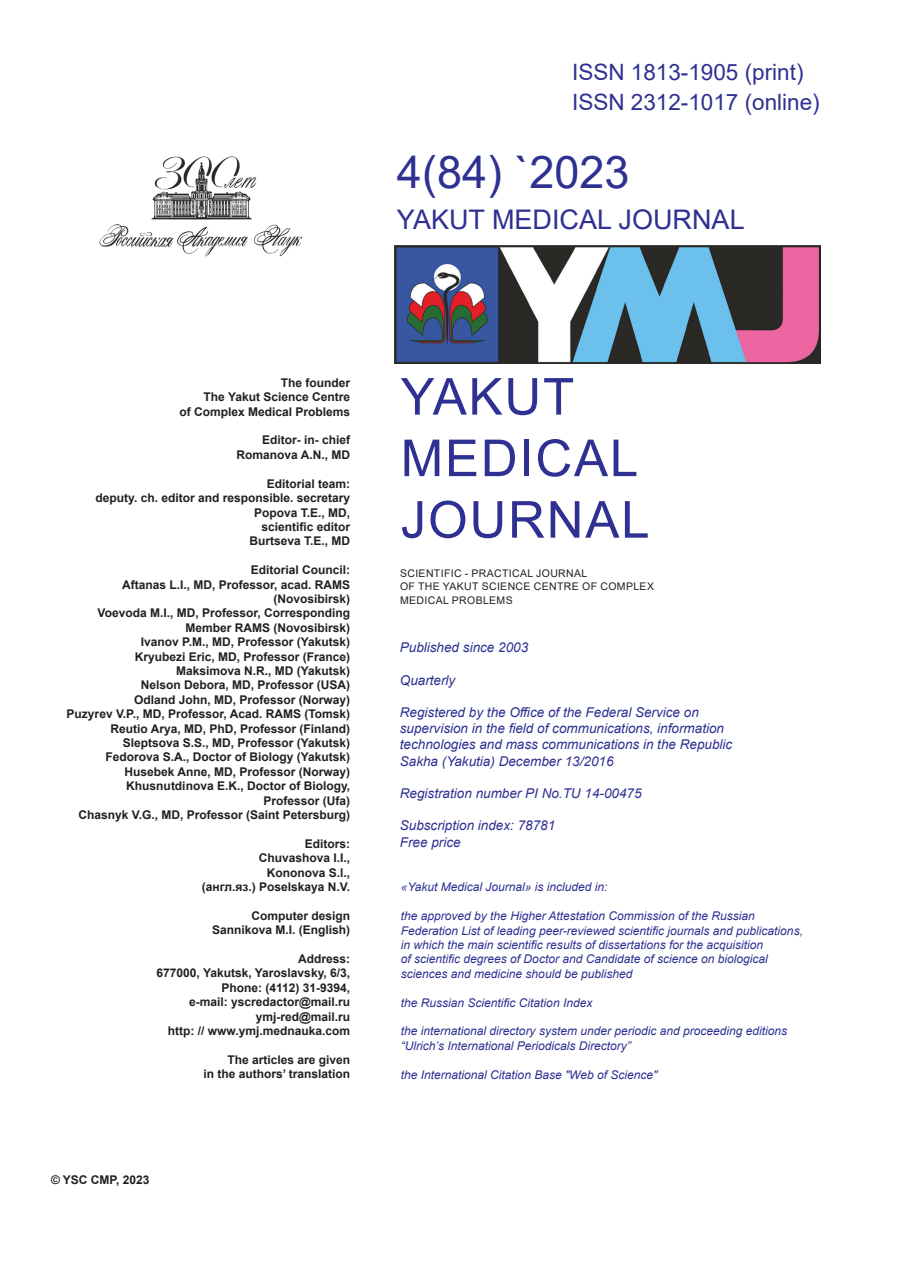
<style>
.page{position:relative;width:906px;height:1276px;background:#fff}
.page>*{position:absolute;margin:0;border:0;box-sizing:border-box;transform-origin:0 0}
.t1{font:51px/61.5px "Arial";letter-spacing:.035em;color:#2e3092}
.t2{font:45px "Arial";color:#2e3092}
.t3{font:27px "Arial";color:#2e3092}
.t4{font:22.5px "Arial";color:#2e3092}
.t5{font:italic 13.5px/16.2px "Arial";color:#2e3092}
.t6{font:700 12px/14.4px "Arial";color:#231f20;text-align:right}
.t7{font:italic 12px/14.4px "Arial";color:#2e3092}
.t8{font:10.5px/13.5px "Arial";letter-spacing:.035em;color:#231f20}
</style>
<div class="page">
<img style="left:395px;top:245px;width:426px;height:119px">
<img style="left:99px;top:156px;width:204px;height:101px">
<h3 class="t4" style="left:572px;top:57px;width:233px">ISSN 1813-1905 (print)</h3>
<h3 class="t4" style="left:572px;top:87px;width:249px">ISSN 2312-1017 (online)</h3>
<h2 class="t2" style="left:397px;top:142px;width:234px">4(84) `2023</h2>
<h3 class="t3" style="left:397px;top:201px;width:349px">YAKUT MEDICAL JOURNAL</h3>
<p class="t6" style="left:179px;top:375px;width:172px">The founder<br>The Yakut Science Centre<br>of Complex Medical Problems</p>
<p class="t6" style="left:237px;top:433px;width:115px">Editor- in- chief<br>Romanova A.N., MD</p>
<p class="t6" style="left:96px;top:476px;width:256px">Editorial team:<br>deputy. ch. editor and responsible. secretary<br>Popova T.E., MD,<br>scientific editor<br>Burtseva T.E., MD</p>
<p class="t6" style="left:67px;top:563px;width:285px">Editorial Council:<br>Aftanas L.I., MD, Professor, acad. RAMS (Novosibirsk)<br>Voevoda M.I., MD, Professor, Corresponding Member RAMS (Novosibirsk)<br>Ivanov P.M., MD, Professor (Yakutsk)<br>Kryubezi Eric, MD, Professor (France)<br>Maksimova N.R., MD (Yakutsk)<br>Nelson Debora, MD, Professor (USA)<br>Odland John, MD, Professor (Norway)<br>Puzyrev V.P., MD, Professor, Acad. RAMS (Tomsk)<br>Reutio Arya, MD, PhD, Professor (Finland)<br>Sleptsova S.S., MD, Professor (Yakutsk)<br>Fedorova S.A., Doctor of Biology (Yakutsk)<br>Husebek Anne, MD, Professor (Norway)<br>Khusnutdinova E.K., Doctor of Biology,<br>Professor (Ufa)<br>Chasnyk V.G., MD, Professor (Saint Petersburg)</p>
<p class="t6" style="left:202px;top:836px;width:150px">Editors:<br>Chuvashova I.I.,<br>Kononova S.l.,<br>(англ.яз.) Poselskaya N.V.</p>
<p class="t6" style="left:212px;top:908px;width:140px">Computer design<br>Sannikova M.I. (English)</p>
<p class="t6" style="left:157px;top:951px;width:195px">Address:<br>677000, Yakutsk, Yaroslavsky, 6/3,<br>Phone: (4112) 31-9394,<br>e-mail: yscredactor@mail.ru ymj-red@mail.ru<br>http: // www.ymj.mednauka.com</p>
<p class="t6" style="left:203px;top:1052px;width:148px">The articles are given<br>in the authors’ translation</p>
<p class="t6" style="left:51px;top:1172px;width:100px">© YSC CMP, 2023</p>
<h1 class="t1" style="left:401px;top:366px;width:250px">YAKUT<br>MEDICAL<br>JOURNAL</h1>
<p class="t8" style="left:400px;top:566px;width:255px">SCIENTIFIC - PRACTICAL JOURNAL<br>OF THE YAKUT SCIENCE CENTRE OF COMPLEX<br>MEDICAL PROBLEMS</p>
<p class="t5" style="left:400px;top:639px;width:130px">Published since 2003</p>
<p class="t5" style="left:400px;top:672px;width:57px">Quarterly</p>
<p class="t5" style="left:400px;top:704px;width:334px">Registered by the Office of the Federal Service on supervision in the field of communications, information technologies and mass communications in the Republic Sakha (Yakutia) December 13/2016</p>
<p class="t5" style="left:400px;top:785px;width:243px">Registration number PI No.ТU 14-00475</p>
<p class="t5" style="left:400px;top:818px;width:157px">Subscription index: 78781<br>Free price</p>
<p class="t7" style="left:401px;top:880px;width:208px">«Yakut Medical Journal» is included in:</p>
<p class="t7" style="left:401px;top:909px;width:403px">the approved by the Higher Attestation Commission of the Russian Federation List of leading peer-reviewed scientific journals and publications, in which the main scientific results of dissertations for the acquisition<br>of scientific degrees of Doctor and Candidate of science on biological sciences and medicine should be published</p>
<p class="t7" style="left:401px;top:995px;width:193px">the Russian Scientific Citation Index</p>
<p class="t7" style="left:401px;top:1024px;width:388px">the international directory system under periodic and proceeding editions “Ulrich’s International Periodicals Directory”</p>
<p class="t7" style="left:401px;top:1067px;width:258px">the International Citation Base "Web of Science"</p>
</div>
